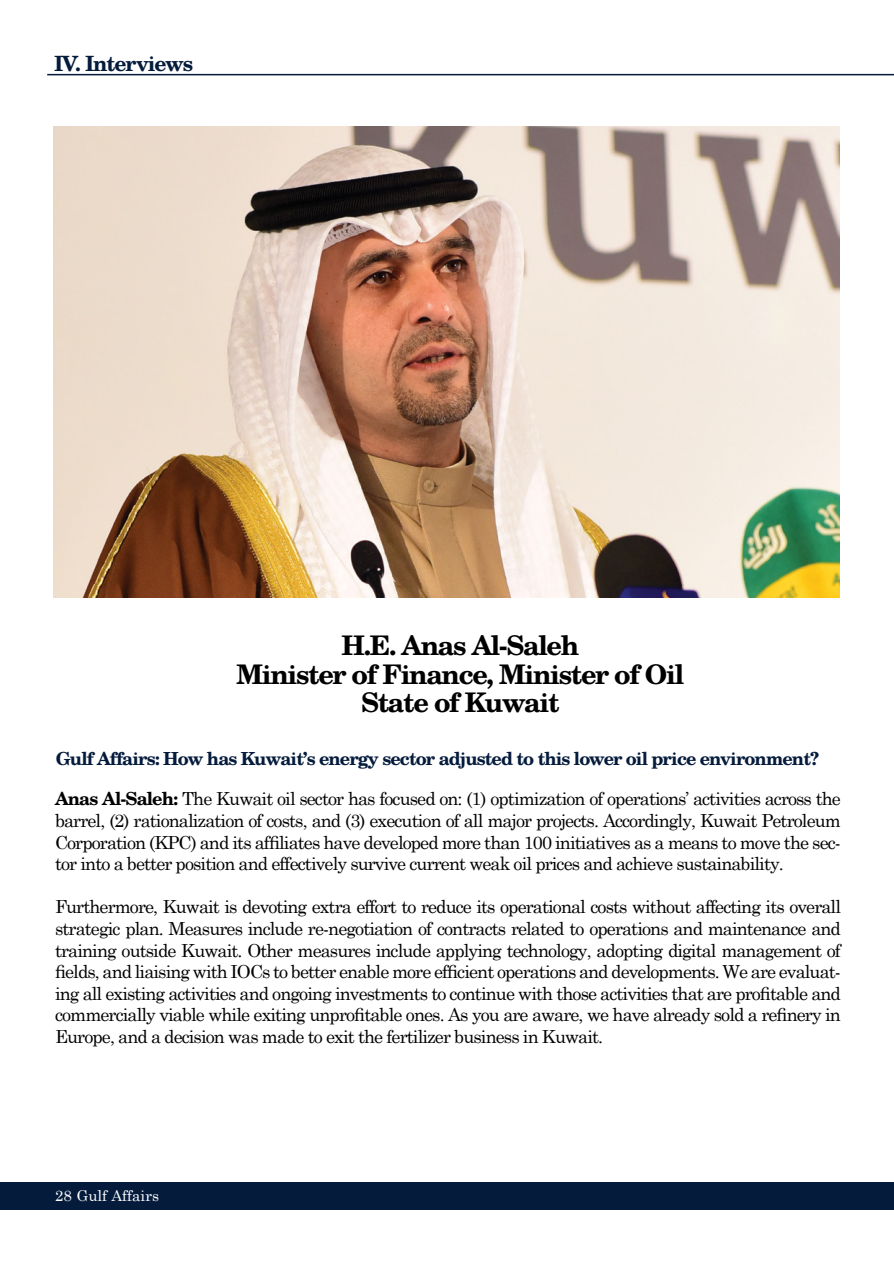
<style>
.page{position:relative;width:894px;height:1263px;background:#fff}
.page>*{position:absolute;margin:0;border:0;box-sizing:border-box;transform-origin:0 0}
.t1{font:700 27px/28.5px "Te X Gyre Schola";letter-spacing:-.05em;color:#000;text-align:center}
.t2{font:700 21px "Te X Gyre Schola";letter-spacing:-.05em;color:#051b3c}
.t3{font:18px/21.6px "Century Schoolbook";letter-spacing:-.05em;color:#000;text-align:justify}
.t4{font:700 18px "Te X Gyre Schola";letter-spacing:-.05em;color:#051b3c}
.t5{font:15px "Century Schoolbook";color:#fff}
.s1{font-family:"Te X Gyre Schola";font-weight:700}
</style>
<div class="page">
<div style="left:0;top:1182px;width:893px;height:27px;background:#051b3c"></div>
<hr style="left:47px;top:74px;width:846px;height:1px;background:#051b3c">
<img style="left:53px;top:127px;width:786px;height:471px">
<p class="t2" style="left:54px;top:46px;width:141px">IV. Interviews</p>
<h1 class="t1" style="left:236px;top:630px;width:449px">H.E. Anas Al-Saleh<br>Minister of Finance, Minister of Oil<br>State of Kuwait</h1>
<p class="t4" style="left:56px;top:743px;width:764px">Gulf Affairs: How has Kuwait’s energy sector adjusted to this lower oil price environment?</p>
<p class="t3" style="left:55px;top:787px;width:787px"><span class="s1">Anas Al-Saleh:</span> The Kuwait oil sector has focused on: (1) optimization of operations’ activities across the barrel, (2) rationalization of costs, and (3) execution of all major projects. Accordingly, Kuwait Petroleum Corporation (KPC) and its affiliates have developed more than 100 initiatives as a means to move the sec&shy;tor into a better position and effectively survive current weak oil prices and achieve sustainability.</p>
<p class="t3" style="left:55px;top:895px;width:787px">Furthermore, Kuwait is devoting extra effort to reduce its operational costs without affecting its overall strategic plan. Measures include re-negotiation of contracts related to operations and maintenance and training outside Kuwait. Other measures include applying technology, adopting digital management of fields, and liaising with IOCs to better enable more efficient operations and developments. We are evaluat&shy;ing all existing activities and ongoing investments to continue with those activities that are profitable and commercially viable while exiting unprofitable ones. As you are aware, we have already sold a refinery in Europe, and a decision was made to exit the fertilizer business in Kuwait.</p>
<p class="t5" style="left:55px;top:1186px;width:105px">28 Gulf Affairs</p>
</div>
